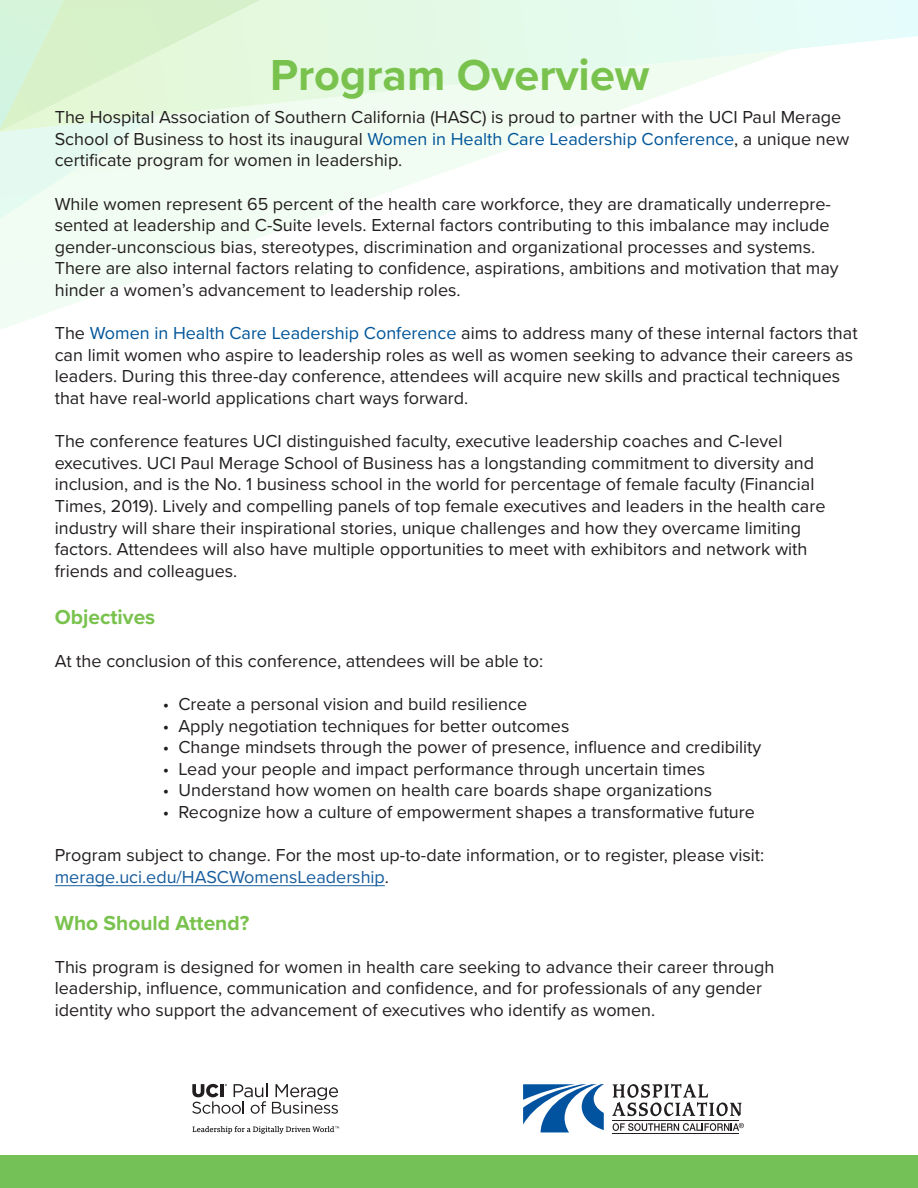
<style>
.page{position:relative;width:918px;height:1188px;background:#fff}
.page>*{position:absolute;margin:0;border:0;box-sizing:border-box;transform-origin:0 0}
.t1{font:700 45px "Proxima Nova";color:#7ac24e}
.t2{font:700 21px "Proxima Nova";color:#7ac24e}
.t3{font:18px/21.6px "Proxima Nova";color:#231f20}
.s1{color:#00559a}
.s2{color:#175d9e}
</style>
<div class="page">
<div style="left:0;top:1155px;width:918px;height:33px;background:#73c157"></div>
<svg style="left:523px;top:1084px;width:81px;height:48px"></svg>
<svg style="left:612px;top:1084px;width:130px;height:32px"></svg>
<hr style="left:613px;top:1120px;width:126px;height:1px;background:#231f20">
<hr style="left:612px;top:1134px;width:127px;height:1px;background:#231f20">
<svg style="left:613px;top:1123px;width:131px;height:8px"></svg>
<svg style="left:193px;top:1126px;width:146px;height:8px"></svg>
<svg style="left:192px;top:1084px;width:146px;height:30px"></svg>
<svg style="left:158px;top:132px;width:398px;height:141px"></svg>
<svg style="left:0;top:132px;width:158px;height:197px;fill:#f1fcf3"></svg>
<svg style="left:0;top:0;width:918px;height:132px"></svg>
<hr style="left:55px;top:885px;width:330px;height:1px;background:#175d9e">
<p class="t1" style="left:270px;top:42px;width:381px">Program Overview</p>
<p class="t3" style="left:55px;top:106px;width:796px">The Hospital Association of Southern California (HASC) is proud to partner with the UCI Paul Merage<br>School of Business to host its inaugural <span class="s1">Women in Health Care Leadership Conference</span>, a unique new certificate program for women in leadership.</p>
<p class="t3" style="left:55px;top:192px;width:785px">While women represent 65 percent of the health care workforce, they are dramatically underrepre&shy;sented at leadership and C-Suite levels. External factors contributing to this imbalance may include gender-unconscious bias, stereotypes, discrimination and organizational processes and systems.<br>There are also internal factors relating to confidence, aspirations, ambitions and motivation that may hinder a women’s advancement to leadership roles.</p>
<p class="t3" style="left:55px;top:322px;width:804px">The <span class="s1">Women in Health Care Leadership Conference</span> aims to address many of these internal factors that can limit women who aspire to leadership roles as well as women seeking to advance their careers as leaders. During this three-day conference, attendees will acquire new skills and practical techniques that have real-world applications chart ways forward.</p>
<p class="t3" style="left:55px;top:430px;width:772px">The conference features UCI distinguished faculty, executive leadership coaches and C-level executives. UCI Paul Merage School of Business has a longstanding commitment to diversity and inclusion, and is the No. 1 business school in the world for percentage of female faculty (Financial Times, 2019). Lively and compelling panels of top female executives and leaders in the health care industry will share their inspirational stories, unique challenges and how they overcame limiting factors. Attendees will also have multiple opportunities to meet with exhibitors and network with friends and colleagues.</p>
<p class="t2" style="left:55px;top:601px;width:102px">Objectives</p>
<p class="t3" style="left:55px;top:649px;width:490px">At the conclusion of this conference, attendees will be able to:</p>
<p class="t3" style="left:163px;top:692px;width:366px">• Create a personal vision and build resilience</p>
<p class="t3" style="left:163px;top:714px;width:408px">• Apply negotiation techniques for better outcomes</p>
<p class="t3" style="left:163px;top:736px;width:600px">• Change mindsets through the power of presence, influence and credibility</p>
<p class="t3" style="left:163px;top:757px;width:544px">• Lead your people and impact performance through uncertain times</p>
<p class="t3" style="left:163px;top:779px;width:551px">• Understand how women on health care boards shape organizations</p>
<p class="t3" style="left:163px;top:800px;width:594px">• Recognize how a culture of empowerment shapes a transformative future</p>
<p class="t3" style="left:55px;top:844px;width:711px">Program subject to change. For the most up-to-date information, or to register, please visit: <span class="s2">merage.uci.edu/HASCWomensLeadership</span>.</p>
<p class="t2" style="left:55px;top:907px;width:196px">Who Should Attend?</p>
<p class="t3" style="left:55px;top:955px;width:721px">This program is designed for women in health care seeking to advance their career through leadership, influence, communication and confidence, and for professionals of any gender identity who support the advancement of executives who identify as women.</p>
</div>
